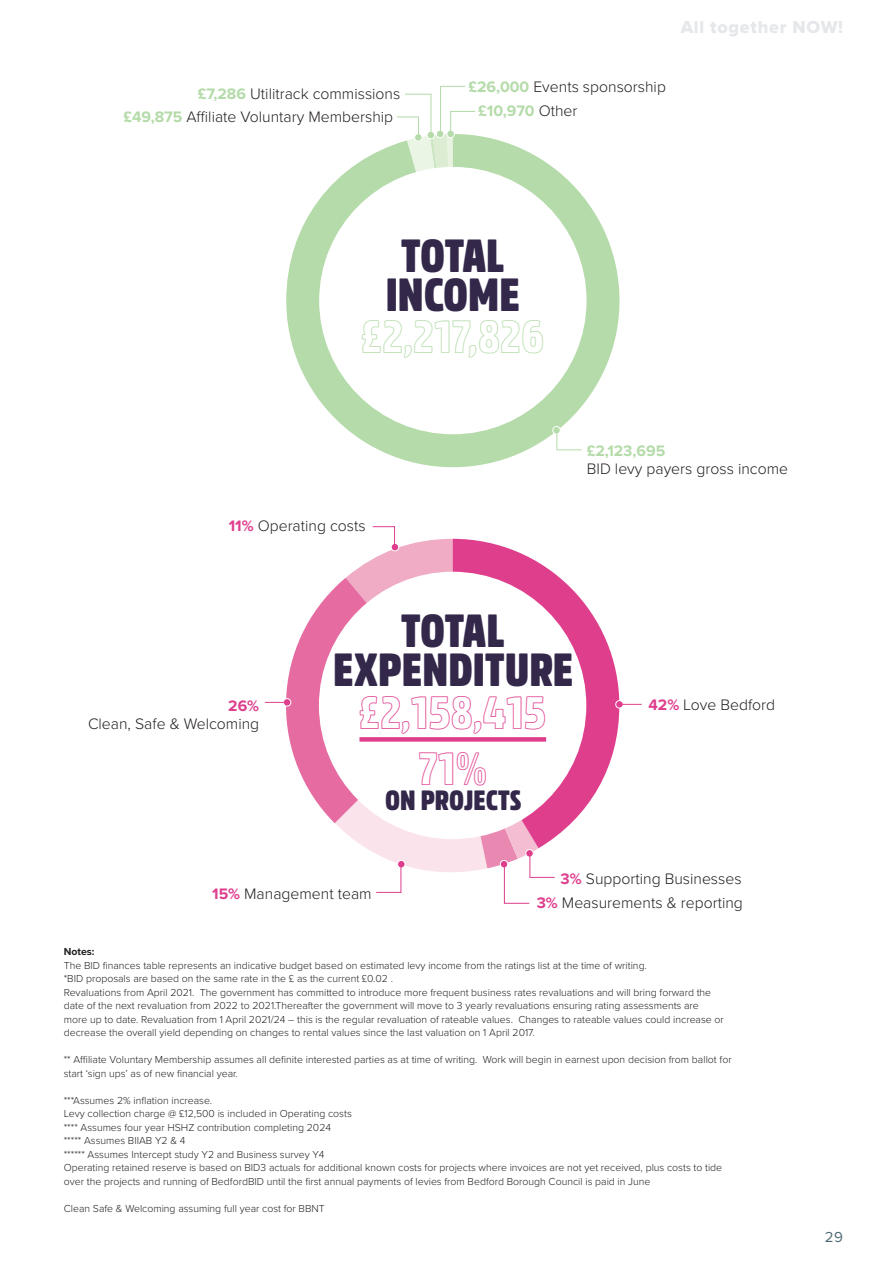
<style>
.page{position:relative;width:893px;height:1263px;background:#fff}
.page>*{position:absolute;margin:0;border:0;box-sizing:border-box;transform-origin:0 0}
.t1{font:900 46.5px "Rockeby Cd";color:#33274a}
.t2{font:46.5px/55.8px "Rockeby Cd Ot";color:#df3e8d;text-align:center}
.t3{font:46.5px "Rockeby Cd Ot";color:#b4dba9}
.t4{font:900 27.9px "Rockeby Cd";color:#33274a}
.t5{font:18px "Proxima Nova Extrabld";letter-spacing:.04em;color:#e5e7eb}
.t6{font:300 15.75px "Proxima Nova";color:#241f1f}
.t7{font:700 15.75px "Proxima Nova";color:#b4dba9}
.t8{font:700 15.75px "Proxima Nova";color:#df3e8d}
.t9{font:15px "Proxima Nova";color:#506b76}
.t10{font:300 10.5px/13.5px "Proxima Nova";color:#241f1f}
.t11{font:700 10.5px "Proxima Nova";color:#241f1f}
.s1{font-weight:700;color:#b4dba9}
.s2{font-weight:300;color:#241f1f}
.s3{font-weight:700;color:#df3e8d}
</style>
<div class="page">
<svg style="left:555px;top:574px;width:64px;height:263px;fill:#df3e8d"></svg>
<div style="left:319px;top:572px;width:267px;height:267px;background:#fff;border-radius:50%"></div>
<svg style="left:286px;top:135px;width:333px;height:332px;fill:#b4dba9"></svg>
<div style="left:319px;top:167px;width:268px;height:267px;background:#fff;border-radius:50%"></div>
<div style="left:553px;top:426px;width:7px;height:8px;background:#b4dba9;border-radius:50%"></div>
<div style="left:552px;top:426px;width:9px;height:8px;border:1px solid #fff;border-radius:50%"></div>
<div style="left:616px;top:701px;width:7px;height:7px;background:#df3e8d;border-radius:50%"></div>
<div style="left:615px;top:700px;width:9px;height:8px;border:1px solid #fff;border-radius:50%"></div>
<svg style="left:556px;top:429px;width:26px;height:22px"></svg>
<svg style="left:396px;top:86px;width:80px;height:94px"></svg>
<svg style="left:622px;top:704px;width:20px;height:1px"></svg>
<svg style="left:265px;top:526px;width:290px;height:378px"></svg>
<div style="left:359px;top:737px;width:187px;height:5px;background:#df3e8d"></div>
<h3 class="t6" style="left:198px;top:85px;width:204px"><span class="s1">£7,286</span> Utilitrack commissions</h3>
<h3 class="t6" style="left:123px;top:108px;width:271px"><span class="s1">£49,875</span> Affiliate Voluntary Membership</h3>
<h3 class="t5" style="left:681px;top:17px;width:164px">All together NOW!</h3>
<h3 class="t6" style="left:468px;top:78px;width:199px"><span class="s1">£26,000</span> Events sponsorship</h3>
<h3 class="t7" style="left:478px;top:102px;width:101px">£10,970 <span class="s2">Other</span></h3>
<h1 class="t1" style="left:401px;top:227px;width:105px">TOTAL</h1>
<h1 class="t1" style="left:386px;top:266px;width:136px">INCOME</h1>
<h1 class="t3" style="left:362px;top:308px;width:184px">£2,217,826</h1>
<h3 class="t6" style="left:229px;top:517px;width:138px"><span class="s3">11%</span> Operating costs</h3>
<h3 class="t7" style="left:587px;top:442px;width:80px">£2,123,695</h3>
<h3 class="t6" style="left:587px;top:460px;width:203px">BID levy payers gross income</h3>
<h3 class="t8" style="left:228px;top:696px;width:32px">26%</h3>
<h3 class="t6" style="left:88px;top:714px;width:173px">Clean, Safe &amp; Welcoming</h3>
<h1 class="t1" style="left:401px;top:603px;width:105px">TOTAL</h1>
<h1 class="t1" style="left:333px;top:641px;width:242px">EXPENDITURE</h1>
<h1 class="t2" style="left:359px;top:690px;width:188px">£2,158,415<br>71%</h1>
<h2 class="t4" style="left:385px;top:783px;width:138px">ON PROJECTS</h2>
<h3 class="t6" style="left:648px;top:695px;width:128px"><span class="s3">42%</span> Love Bedford</h3>
<h3 class="t6" style="left:212px;top:884px;width:161px"><span class="s3">15%</span> Management team</h3>
<h3 class="t6" style="left:561px;top:869px;width:182px"><span class="s3">3%</span> Supporting Businesses</h3>
<h3 class="t6" style="left:537px;top:893px;width:208px"><span class="s3">3%</span> Measurements &amp; reporting</h3>
<p class="t11" style="left:64px;top:946px;width:32px">Notes:</p>
<p class="t10" style="left:64px;top:959px;width:662px">The BID finances table represents an indicative budget based on estimated levy income from the ratings list at the time of writing.<br>*BID proposals are based on the same rate in the £ as the current £0.02 .<br>Revaluations from April 2021. The government has committed to introduce more frequent business rates revaluations and will bring forward the date of the next revaluation from 2022 to 2021.Thereafter the government will move to 3 yearly revaluations ensuring rating assessments are more up to date. Revaluation from 1 April 2021/24 – this is the regular revaluation of rateable values. Changes to rateable values could increase or decrease the overall yield depending on changes to rental values since the last valuation on 1 April 2017.</p>
<p class="t10" style="left:64px;top:1053px;width:669px">** Affiliate Voluntary Membership assumes all definite interested parties as at time of writing. Work will begin in earnest upon decision from ballot for start ‘sign ups’ as of new financial year.</p>
<p class="t10" style="left:64px;top:1094px;width:660px">***Assumes 2% inflation increase.<br>Levy collection charge @ £12,500 is included in Operating costs<br>**** Assumes four year HSHZ contribution completing 2024<br>***** Assumes BIIAB Y2 &amp; 4<br>****** Assumes Intercept study Y2 and Business survey Y4<br>Operating retained reserve is based on BID3 actuals for additional known costs for projects where invoices are not yet received, plus costs to tide over the projects and running of BedfordBID until the first annual payments of levies from Bedford Borough Council is paid in June</p>
<p class="t10" style="left:64px;top:1202px;width:263px">Clean Safe &amp; Welcoming assuming full year cost for BBNT</p>
<h3 class="t9" style="left:825px;top:1228px;width:20px">29</h3>
</div>
